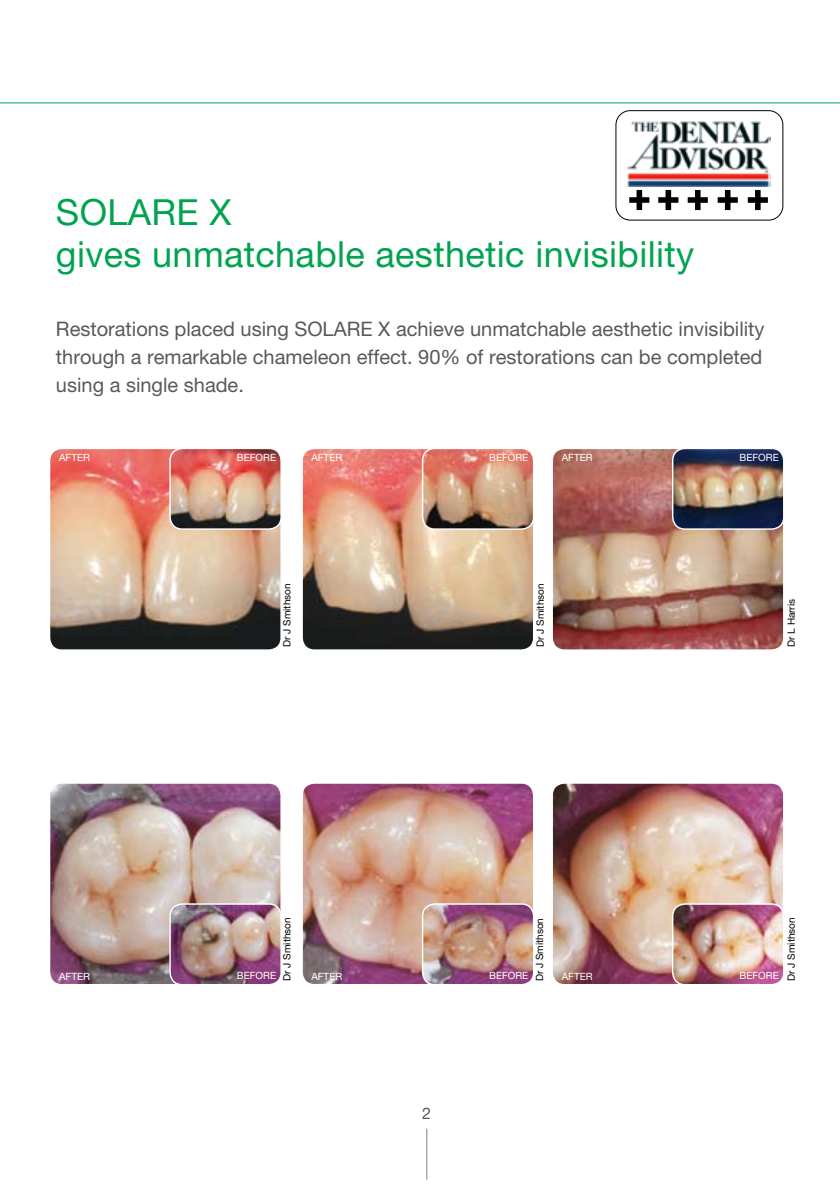
<style>
.page{position:relative;width:840px;height:1191px;background:#fff}
.page>*{position:absolute;margin:0;border:0;box-sizing:border-box;transform-origin:0 0}
.t1{font:36px/42px "Helvetica Neue";letter-spacing:.01em;color:#00a34f}
.t2{font:20px/28px "Helvetica Neue";color:#58595b;text-align:justify}
.t3{font:16px "Helvetica Neue";color:#58595b}
.t4{font:10px "Helvetica Neue";color:#fff}
.t5{font:10px "Helvetica Neue";color:#000}
</style>
<div class="page">
<hr style="left:426px;top:1128px;width:1px;height:51px;background:#808285">
<svg style="left:0;top:102px;width:839px;height:39px"></svg>
<img style="left:626px;top:121px;width:144px;height:65px">
<svg style="left:636px;top:190px;width:5px;height:20px"></svg>
<svg style="left:629px;top:197px;width:20px;height:6px"></svg>
<svg style="left:665px;top:190px;width:5px;height:20px"></svg>
<svg style="left:658px;top:197px;width:20px;height:6px"></svg>
<svg style="left:695px;top:190px;width:5px;height:20px"></svg>
<svg style="left:687px;top:197px;width:20px;height:6px"></svg>
<svg style="left:724px;top:190px;width:6px;height:20px"></svg>
<svg style="left:717px;top:197px;width:20px;height:6px"></svg>
<svg style="left:755px;top:190px;width:5px;height:20px"></svg>
<svg style="left:747px;top:197px;width:20px;height:6px"></svg>
<div style="left:615px;top:110px;width:167px;height:110px;border:1px solid #000;border-radius:14px"></div>
<img style="left:51px;top:450px;width:229px;height:199px">
<div style="left:49px;top:448px;width:233px;height:203px;border:1px solid #fff;border-radius:12px"></div>
<img style="left:553px;top:450px;width:229px;height:199px">
<div style="left:551px;top:448px;width:233px;height:203px;border:1px solid #fff;border-radius:12px"></div>
<img style="left:303px;top:450px;width:229px;height:199px">
<div style="left:301px;top:448px;width:233px;height:203px;border:1px solid #fff;border-radius:12px"></div>
<img style="left:170px;top:448px;width:111px;height:81px">
<div style="left:169px;top:448px;width:113px;height:82px;border:1px solid #fff;border-radius:12px"></div>
<img style="left:672px;top:448px;width:111px;height:81px">
<div style="left:671px;top:448px;width:113px;height:82px;border:1px solid #fff;border-radius:12px"></div>
<img style="left:422px;top:448px;width:111px;height:81px">
<div style="left:421px;top:448px;width:113px;height:82px;border:1px solid #fff;border-radius:12px"></div>
<img style="left:553px;top:784px;width:229px;height:199px">
<div style="left:551px;top:782px;width:233px;height:203px;border:1px solid #fff;border-radius:12px"></div>
<img style="left:51px;top:784px;width:229px;height:199px">
<div style="left:49px;top:782px;width:233px;height:203px;border:1px solid #fff;border-radius:12px"></div>
<img style="left:303px;top:784px;width:229px;height:199px">
<div style="left:301px;top:782px;width:233px;height:203px;border:1px solid #fff;border-radius:12px"></div>
<img style="left:672px;top:904px;width:111px;height:80px">
<div style="left:671px;top:903px;width:113px;height:82px;border:1px solid #fff;border-radius:12px"></div>
<img style="left:170px;top:904px;width:111px;height:80px">
<div style="left:169px;top:903px;width:113px;height:82px;border:1px solid #fff;border-radius:12px"></div>
<img style="left:422px;top:904px;width:111px;height:80px">
<div style="left:421px;top:903px;width:113px;height:82px;border:1px solid #fff;border-radius:12px"></div>
<h1 class="t1" style="left:56px;top:190px;width:639px">SOLARE X<br>gives unmatchable aesthetic invisibility</h1>
<p class="t2" style="left:56px;top:315px;width:709px">Restorations placed using SOLARE X achieve unmatchable aesthetic invisibility through a remarkable chameleon effect. 90% of restorations can be completed using a single shade.</p>
<p class="t4" style="left:59px;top:451px;width:32px">AFTER</p>
<p class="t4" style="left:237px;top:452px;width:41px">BEFORE</p>
<p class="t4" style="left:311px;top:451px;width:32px">AFTER</p>
<p class="t4" style="left:489px;top:452px;width:41px">BEFORE</p>
<p class="t4" style="left:561px;top:451px;width:32px">AFTER</p>
<p class="t4" style="left:739px;top:452px;width:41px">BEFORE</p>
<p class="t5" style="left:281px;top:647px;width:65px;rotate:-90deg">Dr J Smithson</p>
<p class="t5" style="left:534px;top:647px;width:65px;rotate:-90deg">Dr J Smithson</p>
<p class="t5" style="left:784px;top:647px;width:49px;rotate:-90deg">Dr L Harris</p>
<p class="t5" style="left:281px;top:980px;width:65px;rotate:-90deg">Dr J Smithson</p>
<p class="t4" style="left:59px;top:971px;width:32px">AFTER</p>
<p class="t4" style="left:237px;top:969px;width:41px">BEFORE</p>
<p class="t5" style="left:533px;top:981px;width:65px;rotate:-90deg">Dr J Smithson</p>
<p class="t4" style="left:311px;top:971px;width:32px">AFTER</p>
<p class="t4" style="left:489px;top:969px;width:41px">BEFORE</p>
<p class="t4" style="left:561px;top:971px;width:32px">AFTER</p>
<p class="t4" style="left:739px;top:969px;width:41px">BEFORE</p>
<p class="t5" style="left:784px;top:980px;width:65px;rotate:-90deg">Dr J Smithson</p>
<p class="t3" style="left:422px;top:1103px;width:10px">2</p>
</div>
